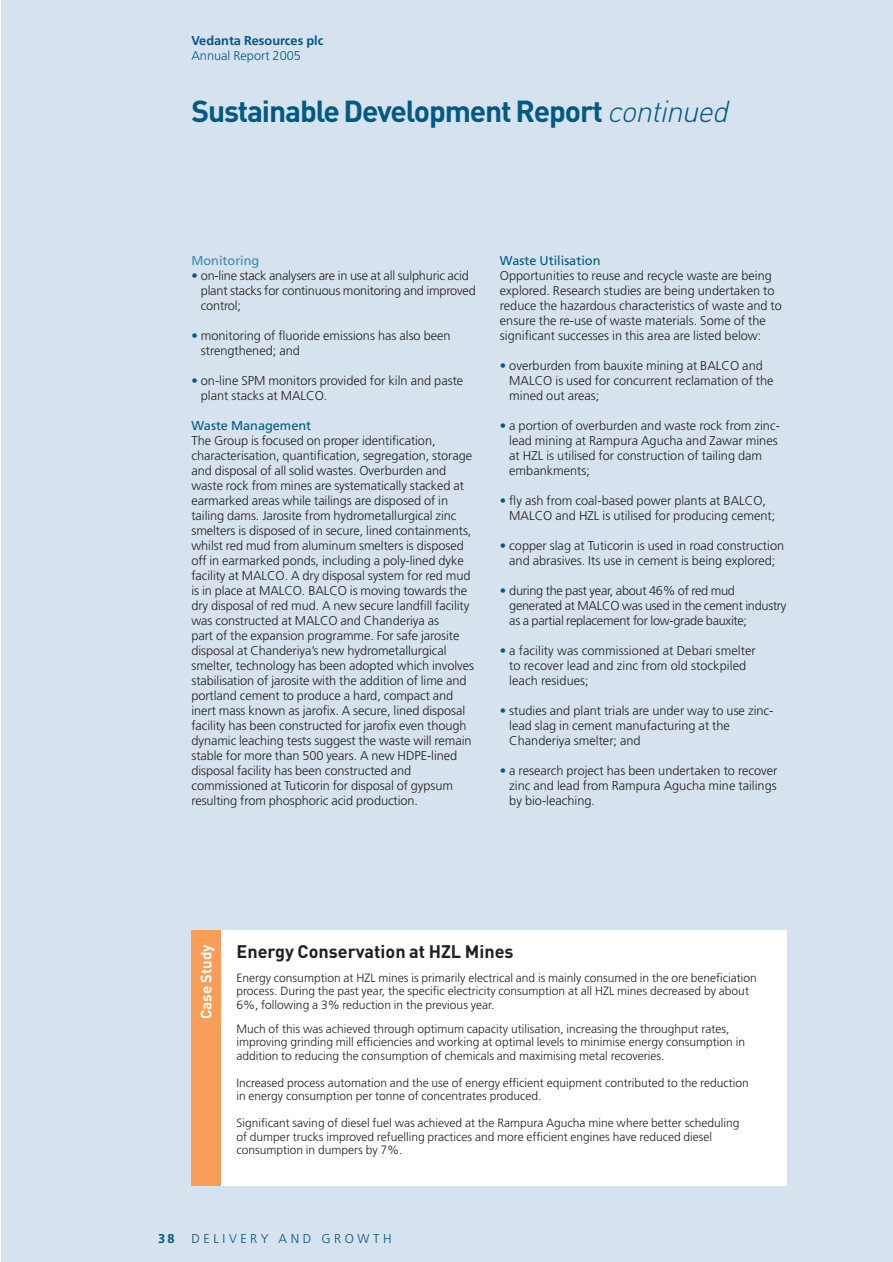
<style>
.page{position:relative;width:893px;height:1262px;background:#fff}
.page>*{position:absolute;margin:0;border:0;box-sizing:border-box;transform-origin:0 0}
.t1{font:700 30px "DIN";letter-spacing:-.04em;color:#005983}
.t2{font:700 18px "DIN";color:#231f20}
.t3{font:700 15px "DIN";color:#fff}
.t4{font:300 12.75px/15px "Frutiger";letter-spacing:-.005em;color:#231f20}
.t5{font:12.75px "Frutiger";color:#005983}
.t6{font:700 12.75px "Frutiger";color:#005983}
.t7{font:300 12.75px "Frutiger";letter-spacing:.265em;color:#005983}
.t8{font:300 12.75px "Frutiger";color:#005983}
.t9{font:12.75px "Frutiger";color:#3e89af}
.t10{font:300 12px/13.5px "Frutiger";color:#231f20}
.s1{font-weight:300;font-style:italic}
.s2{color:#005983}
</style>
<div class="page">
<div style="left:1px;top:0;width:891px;height:1262px;background:#d6e2ed"></div>
<div style="left:191px;top:930px;width:36px;height:255px;background:#f89e59"></div>
<div style="left:221px;top:930px;width:565px;height:255px;background:#fff"></div>
<p class="t6" style="left:191px;top:35px;width:133px">Vedanta Resources plc</p>
<p class="t8" style="left:191px;top:50px;width:111px">Annual Report 2005</p>
<h1 class="t1" style="left:191px;top:100px;width:544px">PSustainable Development Report <span class="s1">continued</span></h1>
<h1 class="t1" style="left:209px;top:100px;width:154px">age heading</h1>
<p class="t9" style="left:191px;top:255px;width:69px">Monitoring</p>
<p class="t4" style="left:201px;top:269px;width:276px;text-indent:-9px"><span class="s2">•</span> on-line stack analysers are in use at all sulphuric acid plant stacks for continuous monitoring and improved control;</p>
<p class="t4" style="left:201px;top:329px;width:251px;text-indent:-9px"><span class="s2">•</span> monitoring of fluoride emissions has also been strengthened; and</p>
<p class="t4" style="left:201px;top:374px;width:264px;text-indent:-9px"><span class="s2">•</span> on-line SPM monitors provided for kiln and paste plant stacks at MALCO.</p>
<p class="t5" style="left:191px;top:420px;width:121px">Waste Management</p>
<p class="t4" style="left:191px;top:434px;width:284px">The Group is focused on proper identification, characterisation, quantification, segregation, storage and disposal of all solid wastes. Overburden and waste rock from mines are systematically stacked at earmarked areas while tailings are disposed of in tailing dams. Jarosite from hydrometallurgical zinc smelters is disposed of in secure, lined containments, whilst red mud from aluminum smelters is disposed off in earmarked ponds, including a poly-lined dyke facility at MALCO. A dry disposal system for red mud is in place at MALCO. BALCO is moving towards the dry disposal of red mud. A new secure landfill facility was constructed at MALCO and Chanderiya as<br>part of the expansion programme. For safe jarosite disposal at Chanderiya’s new hydrometallurgical smelter, technology has been adopted which involves stabilisation of jarosite with the addition of lime and portland cement to produce a hard, compact and inert mass known as jarofix. A secure, lined disposal facility has been constructed for jarofix even though dynamic leaching tests suggest the waste will remain stable for more than 500 years. A new HDPE-lined disposal facility has been constructed and commissioned at Tuticorin for disposal of gypsum resulting from phosphoric acid production.</p>
<p class="t5" style="left:500px;top:255px;width:102px">Waste Utilisation</p>
<p class="t4" style="left:500px;top:269px;width:283px">Opportunities to reuse and recycle waste are being explored. Research studies are being undertaken to reduce the hazardous characteristics of waste and to ensure the re-use of waste materials. Some of the significant successes in this area are listed below:</p>
<p class="t4" style="left:509px;top:359px;width:266px;text-indent:-9px"><span class="s2">•</span> overburden from bauxite mining at BALCO and<br>MALCO is used for concurrent reclamation of the mined out areas;</p>
<p class="t4" style="left:509px;top:419px;width:272px;text-indent:-9px"><span class="s2">•</span> a portion of overburden and waste rock from zinc&shy;lead mining at Rampura Agucha and Zawar mines at HZL is utilised for construction of tailing dam embankments;</p>
<p class="t4" style="left:509px;top:494px;width:267px;text-indent:-9px"><span class="s2">•</span> fly ash from coal-based power plants at BALCO,<br>MALCO and HZL is utilised for producing cement;</p>
<p class="t4" style="left:500px;top:539px;width:286px;text-align:center"><span class="s2">•</span> copper slag at Tuticorin is used in road construction and abrasives. Its use in cement is being explored;</p>
<p class="t4" style="left:509px;top:584px;width:279px;text-indent:-9px"><span class="s2">•</span> during the past year, about 46% of red mud generated at MALCO was used in the cement industry as a partial replacement for low-grade bauxite;</p>
<p class="t4" style="left:509px;top:644px;width:248px;text-indent:-9px"><span class="s2">•</span> a facility was commissioned at Debari smelter to recover lead and zinc from old stockpiled leach residues;</p>
<p class="t4" style="left:509px;top:704px;width:266px;text-indent:-9px"><span class="s2">•</span> studies and plant trials are under way to use zinc&shy;lead slag in cement manufacturing at the<br>Chanderiya smelter; and</p>
<p class="t4" style="left:509px;top:764px;width:270px;text-align:justify;text-indent:-9px"><span class="s2">•</span> a research project has been undertaken to recover zinc and lead from Rampura Agucha mine tailings by bio-leaching.</p>
<p class="t3" style="left:201px;top:1019px;width:76px;rotate:-90deg">Case Study</p>
<h2 class="t2" style="left:236px;top:945px;width:278px">Energy Conservation at HZL Mines</h2>
<p class="t10" style="left:236px;top:971px;width:522px">Energy consumption at HZL mines is primarily electrical and is mainly consumed in the ore beneficiation process. During the past year, the specific electricity consumption at all HZL mines decreased by about<br>6%, following a 3% reduction in the previous year.</p>
<p class="t10" style="left:236px;top:1022px;width:510px">Much of this was achieved through optimum capacity utilisation, increasing the throughput rates, improving grinding mill efficiencies and working at optimal levels to minimise energy consumption in addition to reducing the consumption of chemicals and maximising metal recoveries.</p>
<p class="t10" style="left:236px;top:1076px;width:513px">Increased process automation and the use of energy efficient equipment contributed to the reduction in energy consumption per tonne of concentrates produced.</p>
<p class="t10" style="left:236px;top:1117px;width:504px">Significant saving of diesel fuel was achieved at the Rampura Agucha mine where better scheduling of dumper trucks improved refuelling practices and more efficient engines have reduced diesel consumption in dumpers by 7%.</p>
<p class="t6" style="left:158px;top:1233px;width:18px">38</p>
<p class="t7" style="left:191px;top:1233px;width:201px">DELIVERY AND GROWTH</p>
</div>
